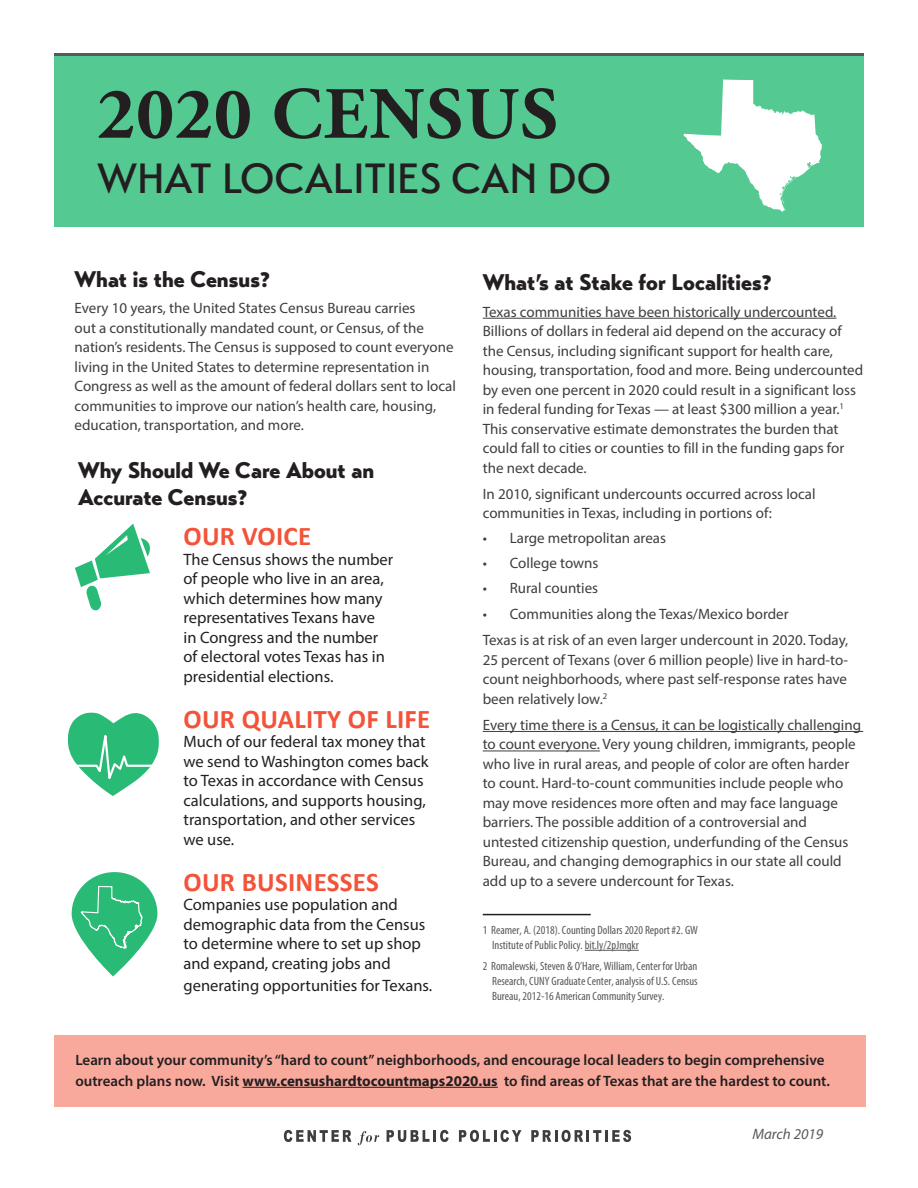
<style>
.page{position:relative;width:918px;height:1188px;background:#fff}
.page>*{position:absolute;margin:0;border:0;box-sizing:border-box;transform-origin:0 0}
.t1{font:700 73.35px "Adobe Garamond Pro";letter-spacing:.025em;color:#231f20}
.t2{font:500 42px "Transat";color:#231f20}
.Body_Text{font:700 27px "Calibri";letter-spacing:.01em;color:#f25339}
.Body_Text-2{font:900 22.5px "Transat";color:#231f20}
.No_Spacing{font:900 22.5px/27px "Transat";color:#231f20}
.Body_Text-3{font:16.5px/19.5px "Myriad Pro";color:#231f20}
.No_Spacing-2{font:15px/19.5px "Myriad Pro";color:#3e3e3f}
.No_Spacing-3{font:600 15px/21px "Myriad Pro";color:#231f20}
.Body_Text-4{font:italic 15px "Myriad Pro";color:#57585a}
.t3{font:condensed 12px/15px "Myriad Pro";color:#57585a}
.s1{font-weight:700}
</style>
<div class="page">
<div style="left:54px;top:1035px;width:811px;height:72px;background:#f9a99c"></div>
<div style="left:54px;top:55px;width:810px;height:172px;background:#54c991"></div>
<svg style="left:284px;top:1130px;width:67px;height:12px"></svg>
<svg style="left:358px;top:1131px;width:21px;height:14px"></svg>
<svg style="left:387px;top:1130px;width:62px;height:12px"></svg>
<svg style="left:459px;top:1130px;width:62px;height:12px"></svg>
<svg style="left:531px;top:1130px;width:100px;height:12px"></svg>
<hr style="left:54px;top:53px;width:810px;height:3px;background:#57585a">
<svg style="left:683px;top:80px;width:139px;height:132px"></svg>
<svg style="left:75px;top:524px;width:75px;height:87px"></svg>
<svg style="left:72px;top:872px;width:85px;height:104px;fill:#29bb76"></svg>
<svg style="left:80px;top:885px;width:63px;height:64px;background:#3dc183"></svg>
<hr style="left:483px;top:318px;width:353px;height:1px;background:#3e3e3f">
<hr style="left:483px;top:731px;width:380px;height:1px;background:#3e3e3f">
<hr style="left:483px;top:751px;width:117px;height:1px;background:#3e3e3f">
<hr style="left:483px;top:914px;width:108px;height:1px;background:#231f20">
<hr style="left:585px;top:950px;width:54px;height:1px;background:#57585a">
<svg style="left:67px;top:712px;width:92px;height:84px"></svg>
<hr style="left:243px;top:1087px;width:255px;height:1px;background:#231f20">
<p class="t1" style="left:97px;top:72px;width:462px">2020 CENSUS</p>
<p class="t2" style="left:97px;top:153px;width:515px">WHAT LOCALITIES CAN DO</p>
<p class="Body_Text-2" style="left:75px;top:265px;width:197px">What is the Census?</p>
<p class="No_Spacing-2" style="left:75px;top:298px;width:383px">Every 10 years, the United States Census Bureau carries<br>out a constitutionally mandated count, or Census, of the nation’s residents. The Census is supposed to count everyone living in the United States to determine representation in Congress as well as the amount of federal dollars sent to local communities to improve our nation’s health care, housing, education, transportation, and more.</p>
<p class="No_Spacing" style="left:78px;top:457px;width:298px">Why Should We Care About an<br>Accurate Census?</p>
<p class="Body_Text" style="left:184px;top:517px;width:129px">OUR VOICE</p>
<p class="Body_Text-3" style="left:184px;top:549px;width:211px">The Census shows the number of people who live in an area, which determines how many representatives Texans have<br>in Congress and the number of electoral votes Texas has in presidential elections.</p>
<p class="Body_Text" style="left:184px;top:700px;width:248px">OUR QUALITY OF LIFE</p>
<p class="Body_Text-3" style="left:184px;top:732px;width:247px">Much of our federal tax money that we send to Washington comes back to Texas in accordance with Census calculations, and supports housing, transportation, and other services we use.</p>
<p class="Body_Text" style="left:184px;top:863px;width:197px">OUR BUSINESSES</p>
<p class="Body_Text-3" style="left:184px;top:895px;width:243px">Companies use population and demographic data from the Census to determine where to set up shop and expand, creating jobs and</p>
<p class="Body_Text-3" style="left:184px;top:976px;width:250px">generating opportunities for Texans.</p>
<p class="Body_Text-2" style="left:483px;top:269px;width:290px">What’s at Stake for Localities?</p>
<p class="No_Spacing-2" style="left:483px;top:302px;width:382px">Texas communities have been historically undercounted.<br>Billions of dollars in federal aid depend on the accuracy of the Census, including significant support for health care, housing, transportation, food and more. Being undercounted by even one percent in 2020 could result in a significant loss in federal funding for Texas — at least $300 million a year.<sup>1<br></sup>This conservative estimate demonstrates the burden that could fall to cities or counties to fill in the funding gaps for the next decade.</p>
<p class="No_Spacing-2" style="left:483px;top:484px;width:334px">In 2010, significant undercounts occurred across local communities in Texas, including in portions of:</p>
<p class="No_Spacing-2" style="left:483px;top:528px;width:185px">• Large metropolitan areas</p>
<p class="No_Spacing-2" style="left:483px;top:553px;width:117px">• College towns</p>
<p class="No_Spacing-2" style="left:483px;top:578px;width:117px">• Rural counties</p>
<p class="No_Spacing-2" style="left:483px;top:604px;width:307px">• Communities along the Texas/Mexico border</p>
<p class="No_Spacing-2" style="left:483px;top:630px;width:367px;text-align:justify">Texas is at risk of an even larger undercount in 2020. Today, 25 percent of Texans (over 6 million people) live in hard-to&shy;count neighborhoods, where past self-response rates have been relatively low.<sup>2</sup></p>
<p class="No_Spacing-2" style="left:483px;top:715px;width:380px">Every time there is a Census, it can be logistically challenging to count everyone. Very young children, immigrants, people who live in rural areas, and people of color are often harder to count. Hard-to-count communities include people who may move residences more often and may face language barriers. The possible addition of a controversial and untested citizenship question, underfunding of the Census Bureau, and changing demographics in our state all could add up to a severe undercount for Texas.</p>
<p class="t3" style="left:492px;top:922px;width:207px;text-indent:-9px">1 Reamer, A. (2018). Counting Dollars 2020 Report #2. GW<br>Institute of Public Policy. bit.ly/2pJmgkr</p>
<p class="t3" style="left:492px;top:958px;width:207px;text-align:justify;text-indent:-9px">2 Romalewski, Steven &amp; O’Hare, William, Center for Urban Research, CUNY Graduate Center, analysis of U.S. Census Bureau, 2012-16 American Community Survey.</p>
<p class="No_Spacing-3" style="left:75px;top:1049px;width:756px">Learn about your community’s “hard to count” neighborhoods, and encourage local leaders to begin comprehensive outreach plans now. Visit <span class="s1">www.censushardtocountmaps2020.us</span> to find areas of Texas that are the hardest to count.</p>
<p class="Body_Text-4" style="left:752px;top:1125px;width:72px">March 2019</p>
</div>
